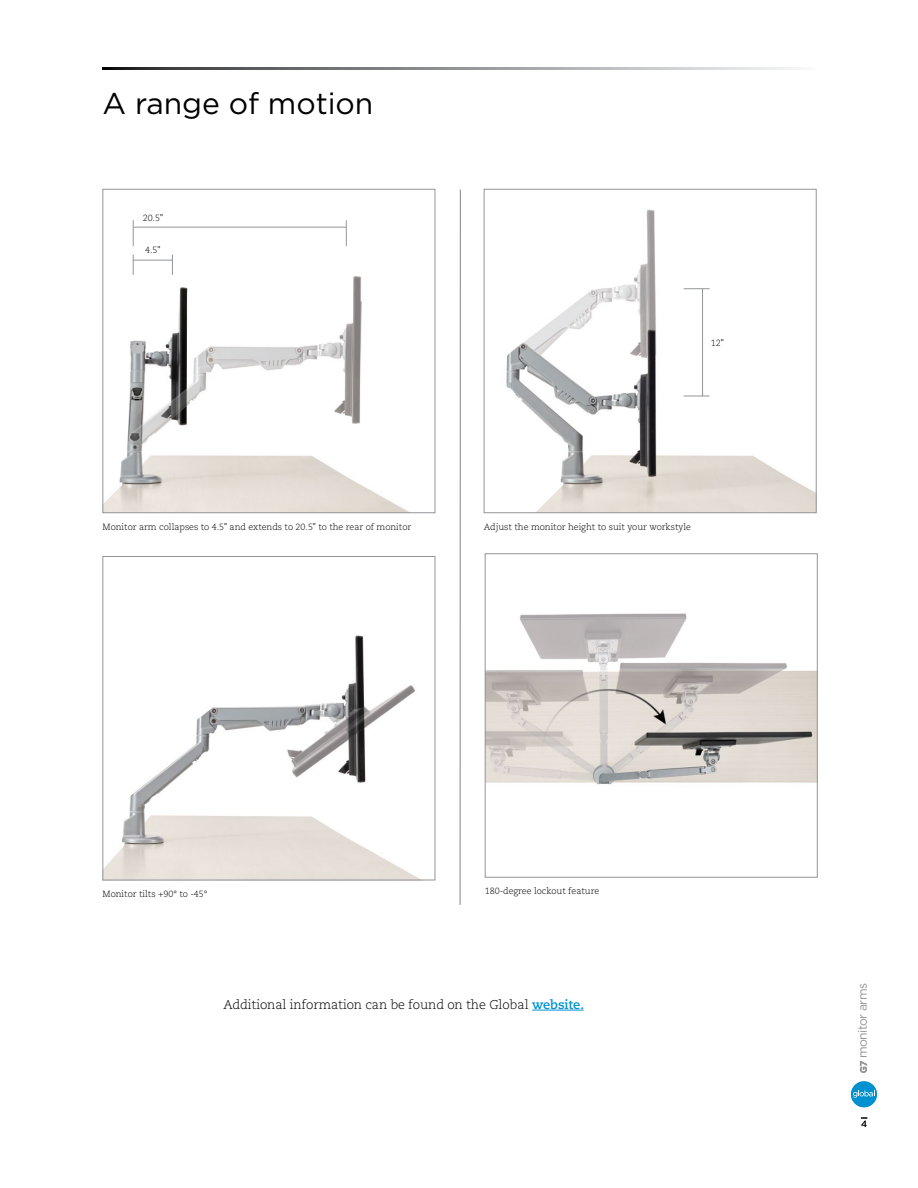
<style>
.page{position:relative;width:918px;height:1188px;background:#fff}
.page>*{position:absolute;margin:0;border:0;box-sizing:border-box;transform-origin:0 0}
.t1{font:30px "Gotham";color:#000}
.t2{font:300 12.75px "Caecilia LT Std";letter-spacing:-.01em;color:#000}
.t3{font:12.3px "Gotham";letter-spacing:-.05em;color:#939598}
.t4{font:300 9px "Caecilia LT Std";letter-spacing:-.005em;color:#000}
.t5{font:9px "Gotham";color:#000}
.s1{font-weight:700;color:#0091d1}
.s2{font-size:8.55px}
.s3{font-size:9px}
</style>
<div class="page">
<img style="left:105px;top:220px;width:303px;height:291px">
<div style="left:103px;top:189px;width:332px;height:324px;border:1px solid #939598"></div>
<img style="left:105px;top:635px;width:313px;height:243px">
<div style="left:103px;top:556px;width:332px;height:324px;border:1px solid #939598"></div>
<img style="left:506px;top:209px;width:308px;height:302px">
<div style="left:484px;top:189px;width:332px;height:324px;border:1px solid #939598"></div>
<img style="left:487px;top:614px;width:329px;height:171px">
<div style="left:485px;top:553px;width:333px;height:324px;border:1px solid #939598"></div>
<svg style="left:103px;top:68px;width:693px;height:1px"></svg>
<hr style="left:532px;top:1010px;width:52px;height:1px;background:#0091d1">
<hr style="left:460px;top:190px;width:1px;height:715px;background:#000">
<svg style="left:684px;top:288px;width:26px;height:1px"></svg>
<hr style="left:702px;top:289px;width:1px;height:107px;background:#939598">
<svg style="left:684px;top:396px;width:26px;height:1px"></svg>
<svg style="left:133px;top:255px;width:1px;height:20px"></svg>
<hr style="left:133px;top:260px;width:40px;height:1px;background:#939598">
<svg style="left:172px;top:255px;width:1px;height:20px"></svg>
<svg style="left:133px;top:220px;width:1px;height:26px"></svg>
<hr style="left:133px;top:227px;width:213px;height:1px;background:#939598">
<svg style="left:346px;top:220px;width:1px;height:26px"></svg>
<div style="left:851px;top:1081px;width:26px;height:26px;background:#0091d1;border-radius:50%"></div>
<svg style="left:853px;top:1090px;width:22px;height:8px"></svg>
<h1 class="t1" style="left:103px;top:84px;width:272px">A range of motion</h1>
<p class="t4" style="left:143px;top:213px;width:22px">20.5"</p>
<p class="t4" style="left:145px;top:245px;width:17px">4.5"</p>
<p class="t4" style="left:711px;top:338px;width:14px">12"</p>
<p class="t4" style="left:103px;top:522px;width:310px">Monitor arm collapses to 4.5" and extends to 20.5" to the rear of monitor</p>
<p class="t4" style="left:484px;top:521px;width:209px">Adjust the monitor height to suit your workstyle</p>
<p class="t4" style="left:103px;top:889px;width:106px">Monitor tilts +90° to -45°</p>
<p class="t4" style="left:485px;top:886px;width:116px">180-degree lockout feature</p>
<h2 class="t2" style="left:224px;top:997px;width:362px">Additional information can be found on the Global <span class="s1">website.</span></h2>
<h3 class="t3" style="left:854px;top:1073px;width:91px;rotate:-90deg"><span class="s2">g</span><span class="s3">7</span> monitor arms</h3>
<p class="t5" style="left:861px;top:1119px;width:8px">4</p>
</div>
